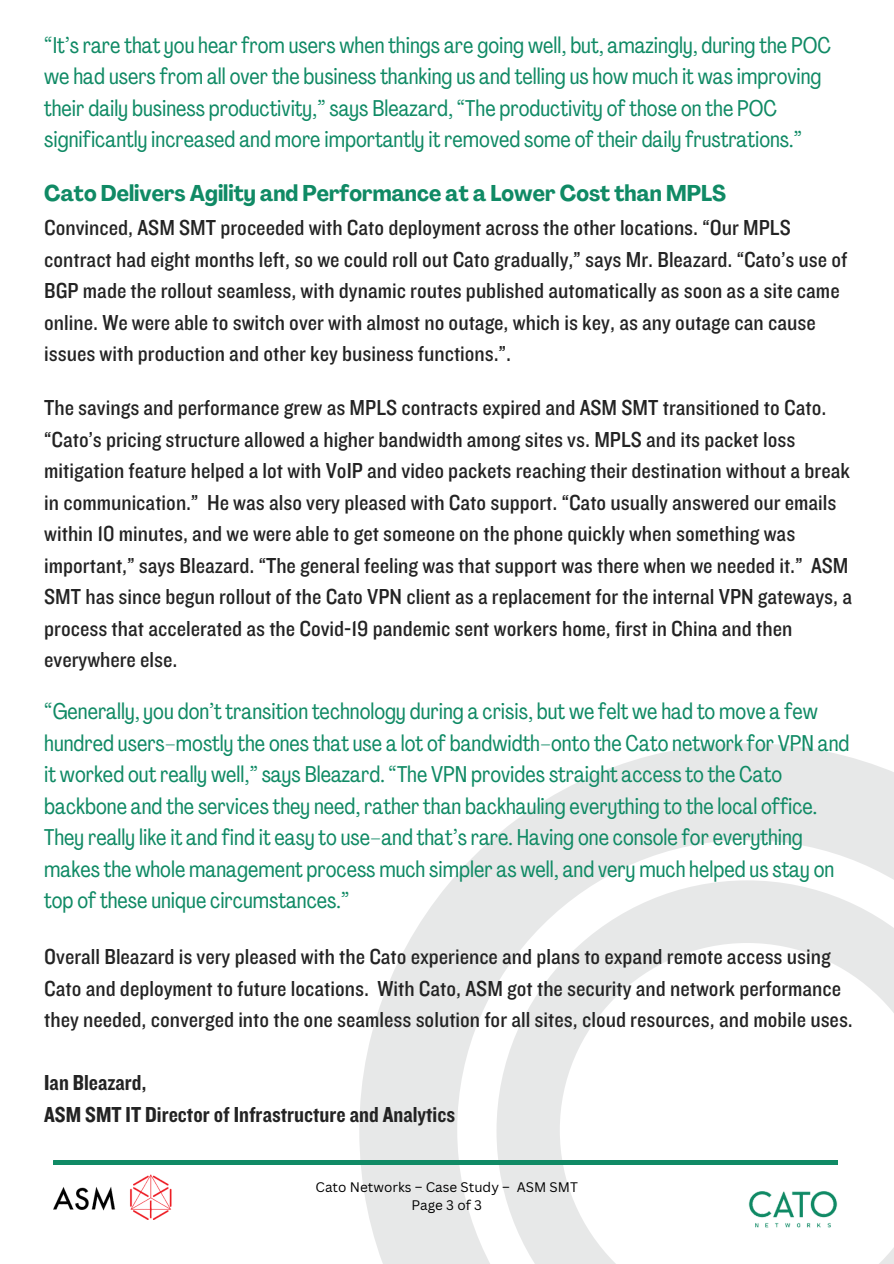
<style>
.page{position:relative;width:894px;height:1264px;background:#fff}
.page>*{position:absolute;margin:0;border:0;box-sizing:border-box;transform-origin:0 0}
.t1{font:22.5px/31.5px "Knockout 30";color:#232323}
.t2{font:22.5px/31.5px "Agrandir Tight";color:#108a65}
.t3{font:22.5px/31.5px "Knockout 50";color:#232323}
.t4{font:13.5px "Canva Sans";color:#000}
.s1{font-family:"Agrandir";font-weight:700;font-stretch:condensed;color:#108a65}
</style>
<div class="page">
<svg style="left:359px;top:743px;width:534px;height:520px;fill:#e7e8e8"></svg>
<svg style="left:496px;top:880px;width:397px;height:383px"></svg>
<hr style="left:53px;top:1160px;width:784px;height:4px;background:#108a65">
<img style="left:747px;top:1185px;width:91px;height:46px">
<img style="left:53px;top:1174px;width:119px;height:45px">
<h1 class="t2" style="left:44px;top:31px;width:788px">“It’s rare that you hear from users when things are going well, but, amazingly, during the POC we had users from all over the business thanking us and telling us how much it was improving their daily business productivity,” says Bleazard, “The productivity of those on the POC significantly increased and more importantly it removed some of their daily frustrations.”</h1>
<h1 class="t1" style="left:44px;top:176px;width:747px;line-height:33.8px"><span class="s1">Cato Delivers Agility and Performance at a Lower Cost than MPLS<br></span>Convinced, ASM SMT proceeded with Cato deployment across the other locations. “Our MPLS</h1>
<h1 class="t1" style="left:44px;top:243px;width:804px">contract had eight months left, so we could roll out Cato gradually,” says Mr. Bleazard. “Cato’s use of BGP made the rollout seamless, with dynamic routes published automatically as soon as a site came online. We were able to switch over with almost no outage, which is key, as any outage can cause issues with production and other key business functions.”.</h1>
<h1 class="t1" style="left:44px;top:391px;width:809px">The savings and performance grew as MPLS contracts expired and ASM SMT transitioned to Cato. “Cato’s pricing structure allowed a higher bandwidth among sites vs. MPLS and its packet loss mitigation feature helped a lot with VoIP and video packets reaching their destination without a break in communication.” He was also very pleased with Cato support. “Cato usually answered our emails within 10 minutes, and we were able to get someone on the phone quickly when something was important,” says Bleazard. “The general feeling was that support was there when we needed it.” ASM SMT has since begun rollout of the Cato VPN client as a replacement for the internal VPN gateways, a process that accelerated as the Covid-19 pandemic sent workers home, first in China and then everywhere else.</h1>
<h1 class="t2" style="left:44px;top:697px;width:806px">“Generally, you don’t transition technology during a crisis, but we felt we had to move a few hundred users–mostly the ones that use a lot of bandwidth–onto the Cato network for VPN and it worked out really well,” says Bleazard. “The VPN provides straight access to the Cato backbone and the services they need, rather than backhauling everything to the local office.<br>They really like it and find it easy to use–and that’s rare. Having one console for everything makes the whole management process much simpler as well, and very much helped us stay on top of these unique circumstances.”</h1>
<h1 class="t1" style="left:44px;top:940px;width:810px">Overall Bleazard is very pleased with the Cato experience and plans to expand remote access using<br>Cato and deployment to future locations. With Cato, ASM got the security and network performance they needed, converged into the one seamless solution for all sites, cloud resources, and mobile uses.</h1>
<p class="t3" style="left:44px;top:1066px;width:412px">Ian Bleazard,<br>ASM SMT IT Director of Infrastructure and Analytics</p>
<p class="t4" style="left:315px;top:1177px;width:264px">Cato Networks – Case Study – ASM SMT</p>
<p class="t4" style="left:411px;top:1195px;width:72px">Page 3 of 3</p>
</div>
